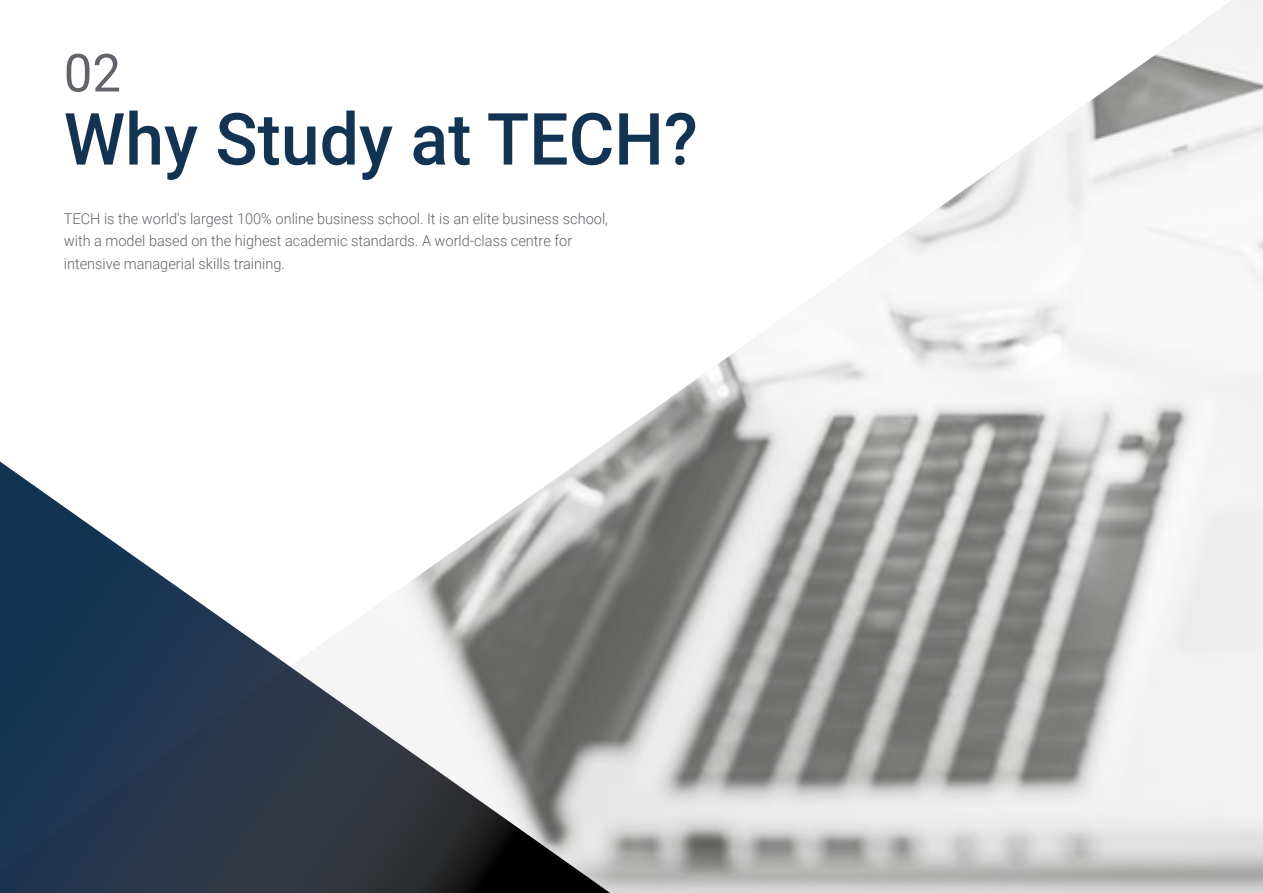
<style>
.page{position:relative;width:1263px;height:893px;background:#fff}
.page>*{position:absolute;margin:0;border:0;box-sizing:border-box;transform-origin:0 0}
.t1{font:500 72px "Roboto";color:#123352}
.t2{font:52.5px "Roboto";color:#61646a}
.t3{font:300 15px/22.5px "Roboto";color:#61646a}
</style>
<div class="page">
<img style="left:602px;top:0;width:661px;height:893px">
<svg style="left:0;top:446px;width:640px;height:447px"></svg>
<h2 class="t2" style="left:64px;top:36px;width:59px">02</h2>
<h1 class="t1" style="left:64px;top:89px;width:635px">Why Study at TECH?</h1>
<p class="t3" style="left:64px;top:207px;width:546px">TECH is the world's largest 100% online business school. It is an elite business school, with a model based on the highest academic standards. A world-class centre for intensive managerial skills training.</p>
</div>
